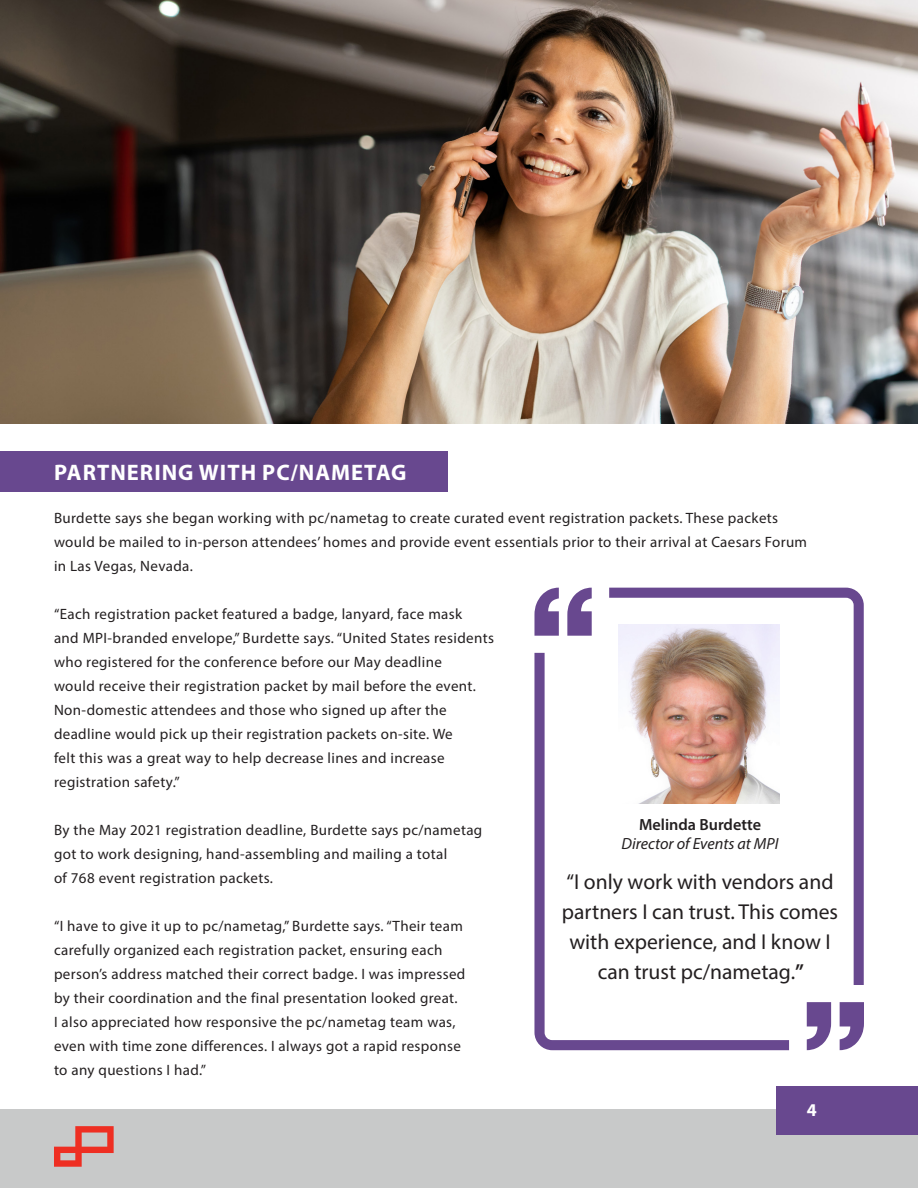
<style>
.page{position:relative;width:918px;height:1188px;background:#fff}
.page>*{position:absolute;margin:0;border:0;box-sizing:border-box;transform-origin:0 0}
.t1{font:700 22.5px "Myriad Pro";letter-spacing:.045em;color:#fff}
.t2{font:21.6px/30px "Myriad Pro";color:#231f20;text-align:center}
.t3{font:700 18px "Myriad Pro";color:#fff}
.t4{font:italic 16.2px/18.9px "Myriad Pro";color:#231f20;text-align:center}
.t5{font:15px/24px "Myriad Pro";letter-spacing:.025em;color:#231f20}
.s1{font-weight:600;font-style:normal}
.s2{font-weight:600}
</style>
<div class="page">
<div style="left:0;top:1110px;width:918px;height:78px;background:#c8c9c9"></div>
<svg style="left:54px;top:1126px;width:60px;height:41px"></svg>
<div style="left:777px;top:1086px;width:141px;height:48px;background:#68488f"></div>
<img style="left:1px;top:0;width:917px;height:423px">
<div style="left:1px;top:451px;width:447px;height:41px;background:#68488f"></div>
<svg style="left:609px;top:588px;width:255px;height:397px"></svg>
<svg style="left:534px;top:653px;width:255px;height:397px"></svg>
<svg style="left:534px;top:588px;width:58px;height:48px"></svg>
<svg style="left:807px;top:1002px;width:57px;height:48px"></svg>
<img style="left:619px;top:624px;width:161px;height:180px">
<p class="t1" style="left:54px;top:458px;width:354px">PARTNERING WITH PC/NAMETAG</p>
<p class="t5" style="left:54px;top:506px;width:755px">Burdette says she began working with pc/nametag to create curated event registration packets. These packets would be mailed to in-person attendees’ homes and provide event essentials prior to their arrival at Caesars Forum in Las Vegas, Nevada.</p>
<p class="t5" style="left:54px;top:602px;width:442px">“Each registration packet featured a badge, lanyard, face mask<br>and MPI-branded envelope,” Burdette says. “United States residents who registered for the conference before our May deadline<br>would receive their registration packet by mail before the event.<br>Non-domestic attendees and those who signed up after the deadline would pick up their registration packets on-site. We<br>felt this was a great way to help decrease lines and increase registration safety.”</p>
<p class="t5" style="left:54px;top:818px;width:430px">By the May 2021 registration deadline, Burdette says pc/nametag got to work designing, hand-assembling and mailing a total<br>of 768 event registration packets.</p>
<p class="t5" style="left:54px;top:914px;width:413px">“I have to give it up to pc/nametag,” Burdette says. “Their team carefully organized each registration packet, ensuring each person’s address matched their correct badge. I was impressed by their coordination and the final presentation looked great.<br>I also appreciated how responsive the pc/nametag team was, even with time zone differences. I always got a rapid response to any questions I had.”</p>
<p class="t4" style="left:622px;top:815px;width:159px"><span class="s1">Melinda Burdette<br></span>Director of Events at MPI</p>
<p class="t2" style="left:562px;top:867px;width:278px">“I only work with vendors and partners I can trust. This comes with experience, and I know I can trust pc/nametag.<span class="s2">”</span></p>
<p class="t3" style="left:807px;top:1098px;width:11px">4</p>
</div>
